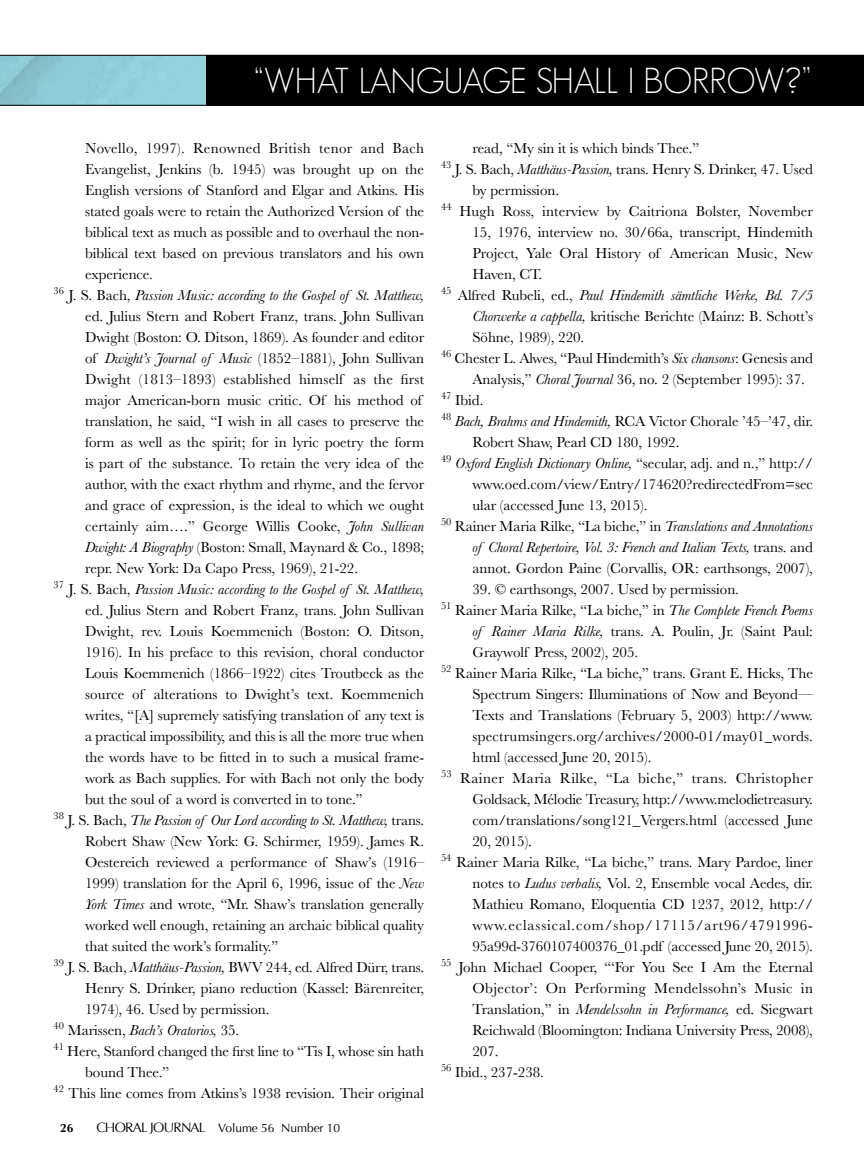
<style>
.page{position:relative;width:864px;height:1161px;background:#fff}
.page>*{position:absolute;margin:0;border:0;box-sizing:border-box;transform-origin:0 0}
.t1{font:300 35.25px "Geosans";letter-spacing:-.025em;color:#fff}
.t2{font:15px "Baskerville";color:#000}
.t3{font:italic 15px "Baskerville";letter-spacing:-.005em;color:#000}
.t4{font:15px "Baskerville";letter-spacing:.025em;color:#000}
.t5{font:15px "Baskerville";letter-spacing:.03em;color:#000}
.t6{font:15px "Baskerville";letter-spacing:.06em;color:#000}
.t7{font:12px "Optima";letter-spacing:-.005em;color:#000}
.t8{font:700 12px "Optima";color:#000}
.s1{font-style:normal}
.s2{font-style:italic}
.s3{font-size:13.5px}
</style>
<div class="page">
<svg style="left:0;top:55px;width:864px;height:51px;background:#82b9c3"></svg>
<div style="left:206px;top:55px;width:658px;height:50px;background:#000"></div>
<h1 class="t1" style="left:254px;top:61px;width:560px">“WHAT LANGUAGE SHALL I BORROW?”</h1>
<p class="t4" style="left:85px;top:140px;width:341px">Novello, 1997). Renowned British tenor and Bach</p>
<p class="t2" style="left:85px;top:161px;width:340px">Evangelist, Jenkins (b. 1945) was brought up on the</p>
<p class="t2" style="left:85px;top:182px;width:340px">English versions of Stanford and Elgar and Atkins. His</p>
<p class="t2" style="left:85px;top:203px;width:341px">stated goals were to retain the Authorized Version of the</p>
<p class="t2" style="left:85px;top:224px;width:341px">biblical text as much as possible and to overhaul the non-</p>
<p class="t2" style="left:85px;top:245px;width:340px">biblical text based on previous translators and his own</p>
<p class="t2" style="left:85px;top:266px;width:69px">experience.</p>
<p class="t3" style="left:54px;top:287px;width:372px"><sup>36</sup> <span class="s1">J. S. Bach,</span> Passion Music: according to the Gospel of St. Matthew,</p>
<p class="t2" style="left:85px;top:308px;width:341px">ed. Julius Stern and Robert Franz, trans. John Sullivan</p>
<p class="t2" style="left:85px;top:329px;width:341px">Dwight (Boston: O. Ditson, 1869). As founder and editor</p>
<p class="t2" style="left:85px;top:350px;width:341px">of <span class="s2">Dwight’s Journal of Music</span> (1852–1881), John Sullivan</p>
<p class="t2" style="left:85px;top:371px;width:341px">Dwight (1813–1893) established himself as the first</p>
<p class="t2" style="left:85px;top:392px;width:338px">major American-born music critic. Of his method of</p>
<p class="t2" style="left:85px;top:413px;width:341px">translation, he said, “I wish in all cases to preserve the</p>
<p class="t2" style="left:85px;top:434px;width:341px">form as well as the spirit; for in lyric poetry the form</p>
<p class="t2" style="left:85px;top:455px;width:341px">is part of the substance. To retain the very idea of the</p>
<p class="t2" style="left:85px;top:476px;width:341px">author, with the exact rhythm and rhyme, and the fervor</p>
<p class="t2" style="left:85px;top:497px;width:341px">and grace of expression, is the ideal to which we ought</p>
<p class="t2" style="left:85px;top:518px;width:341px">certainly aim….” George Willis Cooke, <span class="s2">John Sullivan</span></p>
<p class="t2" style="left:85px;top:539px;width:341px"><span class="s2">Dwight: A Biography</span> (Boston: Small, Maynard &amp; Co., 1898;</p>
<p class="t2" style="left:85px;top:560px;width:274px">repr. New York: Da Capo Press, 1969), 21-22.</p>
<p class="t3" style="left:54px;top:581px;width:372px"><sup>37</sup> <span class="s1">J. S. Bach,</span> Passion Music: according to the Gospel of St. Matthew,</p>
<p class="t2" style="left:85px;top:602px;width:341px">ed. Julius Stern and Robert Franz, trans. John Sullivan</p>
<p class="t2" style="left:85px;top:623px;width:340px">Dwight, rev. Louis Koemmenich (Boston: O. Ditson,</p>
<p class="t2" style="left:85px;top:644px;width:341px">1916). In his preface to this revision, choral conductor</p>
<p class="t2" style="left:85px;top:665px;width:340px">Louis Koemmenich (1866–1922) cites Troutbeck as the</p>
<p class="t2" style="left:85px;top:686px;width:341px">source of alterations to Dwight’s text. Koemmenich</p>
<p class="t2" style="left:85px;top:707px;width:340px">writes, “[A] supremely satisfying translation of any text is</p>
<p class="t2" style="left:85px;top:728px;width:341px">a practical impossibility, and this is all the more true when</p>
<p class="t2" style="left:85px;top:749px;width:341px">the words have to be fitted in to such a musical frame-</p>
<p class="t2" style="left:85px;top:770px;width:340px">work as Bach supplies. For with Bach not only the body</p>
<p class="t2" style="left:85px;top:791px;width:279px">but the soul of a word is converted in to tone.”</p>
<p class="t3" style="left:54px;top:812px;width:372px"><sup>38</sup> <span class="s1">J. S. Bach,</span> The Passion of Our Lord according to St. Matthew, <span class="s1">trans.</span></p>
<p class="t2" style="left:85px;top:833px;width:341px">Robert Shaw (New York: G. Schirmer, 1959). James R.</p>
<p class="t2" style="left:85px;top:854px;width:341px">Oestereich reviewed a performance of Shaw’s (1916–</p>
<p class="t2" style="left:85px;top:875px;width:341px">1999) translation for the April 6, 1996, issue of the <span class="s2">New</span></p>
<p class="t2" style="left:85px;top:896px;width:341px"><span class="s2">York Times</span> and wrote, “Mr. Shaw’s translation generally</p>
<p class="t2" style="left:85px;top:917px;width:341px">worked well enough, retaining an archaic biblical quality</p>
<p class="t2" style="left:85px;top:938px;width:195px">that suited the work’s formality.”</p>
<p class="t2" style="left:54px;top:959px;width:372px"><sup>39</sup> J. S. Bach, <span class="s2">Matthäus-Passion,</span> BWV 244, ed. Alfred Dürr, trans.</p>
<p class="t2" style="left:85px;top:980px;width:341px">Henry S. Drinker, piano reduction (Kassel: Bärenreiter,</p>
<p class="t2" style="left:85px;top:1001px;width:186px">1974), 46. Used by permission.</p>
<p class="t3" style="left:54px;top:1022px;width:187px"><sup>40</sup> <span class="s1">Marissen,</span> Bach’s Oratorios, <span class="s1">35.</span></p>
<p class="t2" style="left:54px;top:1043px;width:372px"><sup>41</sup> Here, Stanford changed the first line to “Tis I, whose sin hath</p>
<p class="t2" style="left:85px;top:1064px;width:86px">bound Thee.”</p>
<p class="t2" style="left:54px;top:1085px;width:372px"><sup>42</sup> This line comes from Atkins’s 1938 revision. Their original</p>
<p class="t8" style="left:60px;top:1121px;width:15px">26</p>
<p class="t7" style="left:97px;top:1121px;width:245px"><span class="s3">CHORAL JOURNAL</span> Volume 56 Number 10</p>
<p class="t2" style="left:472px;top:140px;width:228px">read, “My sin it is which binds Thee.”</p>
<p class="t2" style="left:441px;top:161px;width:374px"><sup>43</sup> J. S. Bach, <span class="s2">Matthäus-Passion,</span> trans. Henry S. Drinker, 47. Used</p>
<p class="t2" style="left:472px;top:182px;width:88px">by permission.</p>
<p class="t2" style="left:441px;top:203px;width:374px"><sup>44</sup> Hugh Ross, interview by Caitriona Bolster, November</p>
<p class="t2" style="left:472px;top:224px;width:342px">15, 1976, interview no. 30/66a, transcript, Hindemith</p>
<p class="t2" style="left:472px;top:245px;width:342px">Project, Yale Oral History of American Music, New</p>
<p class="t2" style="left:472px;top:266px;width:71px">Haven, CT.</p>
<p class="t3" style="left:441px;top:287px;width:374px"><sup>45</sup> <span class="s1">Alfred Rubeli, ed.,</span> Paul Hindemith sämtliche Werke, Bd. 7/5</p>
<p class="t2" style="left:472px;top:308px;width:342px"><span class="s2">Chorwerke a cappella,</span> kritische Berichte (Mainz: B. Schott’s</p>
<p class="t2" style="left:472px;top:329px;width:113px">Söhne, 1989), 220.</p>
<p class="t2" style="left:441px;top:350px;width:374px"><sup>46</sup> Chester L. Alwes, “Paul Hindemith’s <span class="s2">Six chansons</span>: Genesis and</p>
<p class="t2" style="left:473px;top:371px;width:334px">Analysis,” <span class="s2">Choral Journal</span> 36, no. 2 (September 1995): 37.</p>
<p class="t2" style="left:441px;top:392px;width:44px"><sup>47</sup> Ibid.</p>
<p class="t2" style="left:441px;top:413px;width:374px"><sup>48</sup> <span class="s2">Bach, Brahms and Hindemith,</span> RCA Victor Chorale ’45–’47, dir.</p>
<p class="t2" style="left:473px;top:434px;width:208px">Robert Shaw, Pearl CD 180, 1992.</p>
<p class="t3" style="left:441px;top:455px;width:374px"><sup>49</sup> Oxford English Dictionary Online, <span class="s1">“secular, adj. and n.,” http://</span></p>
<p class="t2" style="left:473px;top:476px;width:342px">www.oed.com/view/Entry/174620?redirectedFrom=sec</p>
<p class="t2" style="left:473px;top:497px;width:177px">ular (accessed June 13, 2015).</p>
<p class="t2" style="left:441px;top:518px;width:374px"><sup>50</sup> Rainer Maria Rilke, “La biche,” in <span class="s2">Translations and Annotations</span></p>
<p class="t3" style="left:473px;top:539px;width:342px">of Choral Repertoire, Vol. 3: French and Italian Texts, <span class="s1">trans. and</span></p>
<p class="t2" style="left:473px;top:560px;width:342px">annot. Gordon Paine (Corvallis, OR: earthsongs, 2007),</p>
<p class="t2" style="left:473px;top:581px;width:268px">39. © earthsongs, 2007. Used by permission.</p>
<p class="t2" style="left:441px;top:602px;width:374px"><sup>51</sup> Rainer Maria Rilke, “La biche,” in <span class="s2">The Complete French Poems</span></p>
<p class="t2" style="left:472px;top:623px;width:342px"><span class="s2">of Rainer Maria Rilke,</span> trans. A. Poulin, Jr. (Saint Paul:</p>
<p class="t2" style="left:472px;top:644px;width:167px">Graywolf Press, 2002), 205.</p>
<p class="t2" style="left:441px;top:665px;width:373px"><sup>52</sup> Rainer Maria Rilke, “La biche,” trans. Grant E. Hicks, The</p>
<p class="t2" style="left:472px;top:686px;width:342px">Spectrum Singers: Illuminations of Now and Beyond—</p>
<p class="t2" style="left:472px;top:707px;width:342px">Texts and Translations (February 5, 2003) http://www.</p>
<p class="t2" style="left:472px;top:728px;width:342px">spectrumsingers.org/archives/2000-01/may01_words.</p>
<p class="t2" style="left:472px;top:749px;width:181px">html (accessed June 20, 2015).</p>
<p class="t5" style="left:441px;top:770px;width:374px"><sup>53</sup> Rainer Maria Rilke, “La biche,” trans. Christopher</p>
<p class="t2" style="left:472px;top:791px;width:342px">Goldsack, Mélodie Treasury, http://www.melodietreasury.</p>
<p class="t2" style="left:472px;top:812px;width:342px">com/translations/song121_Vergers.html (accessed June</p>
<p class="t2" style="left:472px;top:833px;width:61px">20, 2015).</p>
<p class="t2" style="left:441px;top:854px;width:374px"><sup>54</sup> Rainer Maria Rilke, “La biche,” trans. Mary Pardoe, liner</p>
<p class="t2" style="left:472px;top:875px;width:342px">notes to <span class="s2">Ludus verbalis,</span> Vol. 2, Ensemble vocal Aedes, dir.</p>
<p class="t2" style="left:472px;top:896px;width:342px">Mathieu Romano, Eloquentia CD 1237, 2012, http://</p>
<p class="t6" style="left:472px;top:917px;width:342px">www.eclassical.com/shop/17115/art96/4791996-</p>
<p class="t2" style="left:472px;top:938px;width:342px">95a99d-3760107400376_01.pdf (accessed June 20, 2015).</p>
<p class="t2" style="left:441px;top:959px;width:374px"><sup>55</sup> John Michael Cooper, “‘For You See I Am the Eternal</p>
<p class="t4" style="left:472px;top:980px;width:342px">Objector’: On Performing Mendelssohn’s Music in</p>
<p class="t2" style="left:472px;top:1001px;width:342px">Translation,” in <span class="s2">Mendelssohn in Performance,</span> ed. Siegwart</p>
<p class="t2" style="left:472px;top:1022px;width:342px">Reichwald (Bloomington: Indiana University Press, 2008),</p>
<p class="t2" style="left:472px;top:1043px;width:28px">207.</p>
<p class="t2" style="left:441px;top:1064px;width:105px"><sup>56</sup> Ibid., 237-238.</p>
</div>
